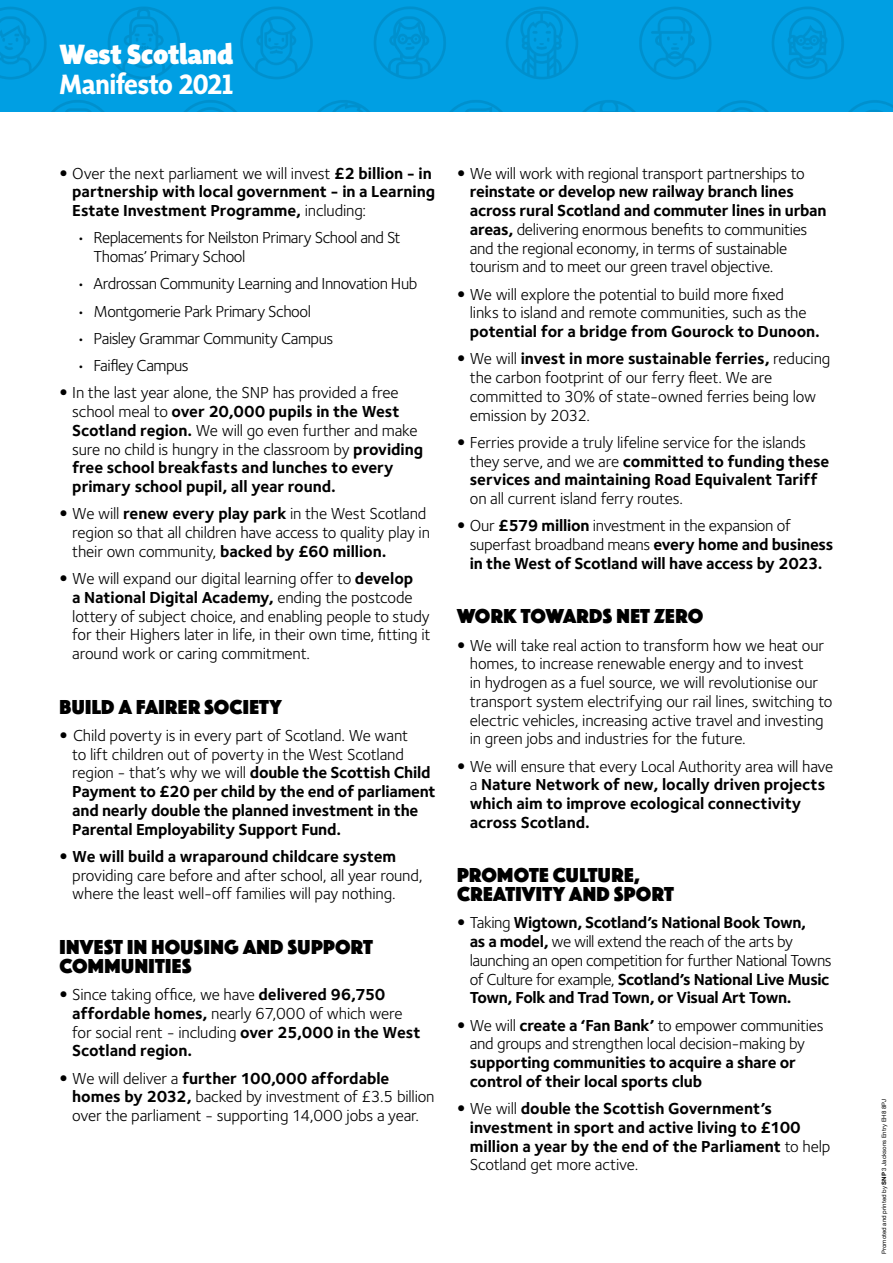
<style>
.page{position:relative;width:893px;height:1263px;background:#fff}
.page>*{position:absolute;margin:0;border:0;box-sizing:border-box;transform-origin:0 0}
.t1{font:700 28.5px "Sensibility";letter-spacing:-.015em;color:#fff}
.t2{font:900 28.5px "Sensibility";letter-spacing:-.01em;color:#fff}
.t3{font:21px/18.8px "Phosphate Solid";letter-spacing:.01em;color:#000}
.t4{font:16.5px/18.8px "Foundry Sterling";letter-spacing:-.015em;color:#000}
.t5{font:700 16.5px/18.8px "Foundry Sterling";letter-spacing:-.01em;color:#000}
.t6{font:6px "Helvetica Neue";letter-spacing:.01em;color:#000}
.s1{font-family:"Avenir";font-weight:400}
.s2{font-weight:400}
.s3{font-family:"Avenir"}
.s4{font-weight:700}
.s5{font-family:"Helvetica Neue East A";font-weight:700}
</style>
<div class="page">
<img style="left:0;top:0;width:893px;height:112px">
<h1 class="t2" style="left:60px;top:38px;width:175px">West Scotland</h1>
<h1 class="t1" style="left:60px;top:68px;width:175px">Manifesto 2021</h1>
<p class="t5" style="left:72px;top:163px;width:364px;text-indent:-13px"><span class="s1">•</span> <span class="s2">Over the next parliament we will invest</span> £2 billion - in partnership with local government - in a Learning<br>Estate Investment Programme, <span class="s2">including:</span></p>
<p class="t4" style="left:94px;top:228px;width:309px;text-indent:-17px">• Replacements for Neilston Primary School and St<br>Thomas’ Primary School</p>
<p class="t4" style="left:77px;top:274px;width:342px">• Ardrossan Community Learning and Innovation Hub</p>
<p class="t4" style="left:77px;top:302px;width:236px">• Montgomerie Park Primary School</p>
<p class="t4" style="left:77px;top:329px;width:258px">• Paisley Grammar Community Campus</p>
<p class="t4" style="left:77px;top:356px;width:114px">• Faifley Campus</p>
<p class="t5" style="left:72px;top:383px;width:352px;text-indent:-13px"><span class="s1">•</span> <span class="s2">In the last year alone, the SNP has provided a free school meal to</span> over 20,000 pupils in the West Scotland region. <span class="s2">We will go even further and make sure no child is hungry in the classroom by</span> providing free school breakfasts and lunches to every primary school pupil, all year round.</p>
<p class="t4" style="left:72px;top:504px;width:359px;text-indent:-13px"><span class="s3">•</span> We will <span class="s4">renew every play park</span> in the West Scotland region so that all children have access to quality play in their own community, <span class="s4">backed by £60 million.</span></p>
<p class="t4" style="left:72px;top:569px;width:360px;text-indent:-13px"><span class="s3">•</span> We will expand our digital learning offer to <span class="s4">develop<br>a National Digital Academy,</span> ending the postcode lottery of subject choice, and enabling people to study for their Highers later in life, in their own time, fitting it around work or caring commitment.</p>
<p class="t3" style="left:60px;top:696px;width:224px">BUILD A FAIRER SOCIETY</p>
<p class="t5" style="left:72px;top:726px;width:365px;text-indent:-13px"><span class="s1">•</span> <span class="s2">Child poverty is in every part of Scotland. We want<br>to lift children out of poverty in the West Scotland region - that’s why we will</span> double the Scottish Child Payment to £20 per child by the end of parliament and nearly double the planned investment in the Parental Employability Support Fund.</p>
<p class="t4" style="left:72px;top:847px;width:352px;text-indent:-13px"><span class="s3">•</span> <span class="s4">We will build a wraparound childcare system </span>providing care before and after school, all year round, where the least well-off families will pay nothing.</p>
<p class="t3" style="left:60px;top:936px;width:315px">INVEST IN HOUSING AND SUPPORT<br>COMMUNITIES</p>
<p class="t4" style="left:72px;top:985px;width:350px;text-indent:-13px"><span class="s3">•</span> Since taking office, we have <span class="s4">delivered 96,750 affordable homes,</span> nearly 67,000 of which were for social rent - including <span class="s4">over 25,000 in the West Scotland region.</span></p>
<p class="t4" style="left:72px;top:1068px;width:364px;text-indent:-13px"><span class="s3">•</span> We will deliver a <span class="s4">further 100,000 affordable homes by 2032,</span> backed by investment of £3.5 billion over the parliament - supporting 14,000 jobs a year.</p>
<p class="t4" style="left:470px;top:164px;width:358px;text-indent:-13px"><span class="s3">•</span> We will work with regional transport partnerships to <span class="s4">reinstate or develop new railway branch lines across rural Scotland and commuter lines in urban areas,</span> delivering enormous benefits to communities and the regional economy, in terms of sustainable tourism and to meet our green travel objective.</p>
<p class="t4" style="left:470px;top:284px;width:338px;text-indent:-13px"><span class="s3">•</span> We will explore the potential to build more fixed links to island and remote communities, such as the</p>
<p class="t5" style="left:470px;top:322px;width:352px">potential for a bridge from Gourock to Dunoon.</p>
<p class="t4" style="left:470px;top:349px;width:362px;text-indent:-13px"><span class="s3">•</span> We will <span class="s4">invest in more sustainable ferries,</span> reducing the carbon footprint of our ferry fleet. We are committed to 30% of state-owned ferries being low emission by 2032.</p>
<p class="t4" style="left:470px;top:433px;width:361px;text-indent:-13px"><span class="s3">•</span> Ferries provide a truly lifeline service for the islands they serve, and we are <span class="s4">committed to funding these services and maintaining Road Equivalent Tariff</span></p>
<p class="t4" style="left:470px;top:489px;width:215px">on all current island ferry routes.</p>
<p class="t5" style="left:470px;top:516px;width:365px;text-indent:-13px"><span class="s1">•</span> <span class="s2">Our</span> £579 million <span class="s2">investment in the expansion of superfast broadband means</span> every home and business in the West of Scotland will have access by 2023.</p>
<p class="t3" style="left:457px;top:606px;width:248px">WORK TOWARDS NET ZERO</p>
<p class="t4" style="left:470px;top:636px;width:364px;text-indent:-13px"><span class="s3">•</span> We will take real action to transform how we heat our homes, to increase renewable energy and to invest<br>in hydrogen as a fuel source, we will revolutionise our transport system electrifying our rail lines, switching to electric vehicles, increasing active travel and investing in green jobs and industries for the future.</p>
<p class="t5" style="left:470px;top:756px;width:365px;text-indent:-13px"><span class="s1">•</span> <span class="s2">We will ensure that every Local Authority area will have a</span> Nature Network of new, locally driven projects which aim to improve ecological connectivity across Scotland.</p>
<p class="t3" style="left:457px;top:865px;width:218px">PROMOTE CULTURE,<br>CREATIVITY AND SPORT</p>
<p class="t5" style="left:470px;top:913px;width:363px;text-indent:-13px"><span class="s1">•</span> <span class="s2">Taking</span> Wigtown, Scotland’s National Book Town,<br>as a model, <span class="s2">we will extend the reach of the arts by launching an open competition for further National Towns of Culture for example,</span> Scotland’s National Live Music Town, Folk and Trad Town, or Visual Art Town.</p>
<p class="t4" style="left:457px;top:1016px;width:368px;text-align:center"><span class="s3">•</span> We will <span class="s4">create a ‘Fan Bank’</span> to empower communities and groups and strengthen local decision-making by</p>
<p class="t5" style="left:470px;top:1053px;width:328px">supporting communities to acquire a share or control of their local sports club</p>
<p class="t5" style="left:470px;top:1099px;width:362px;text-indent:-13px"><span class="s1">•</span> <span class="s2">We will</span> double the Scottish Government’s investment in sport and active living to £100 million a year by the end of the Parliament <span class="s2">to help Scotland get more active.</span></p>
<p class="t6" style="left:880px;top:1254px;width:156px;rotate:-90deg">Promoted and printed by <span class="s5">SNP</span> 3 Jacksons Entry EH8 8PJ</p>
</div>
